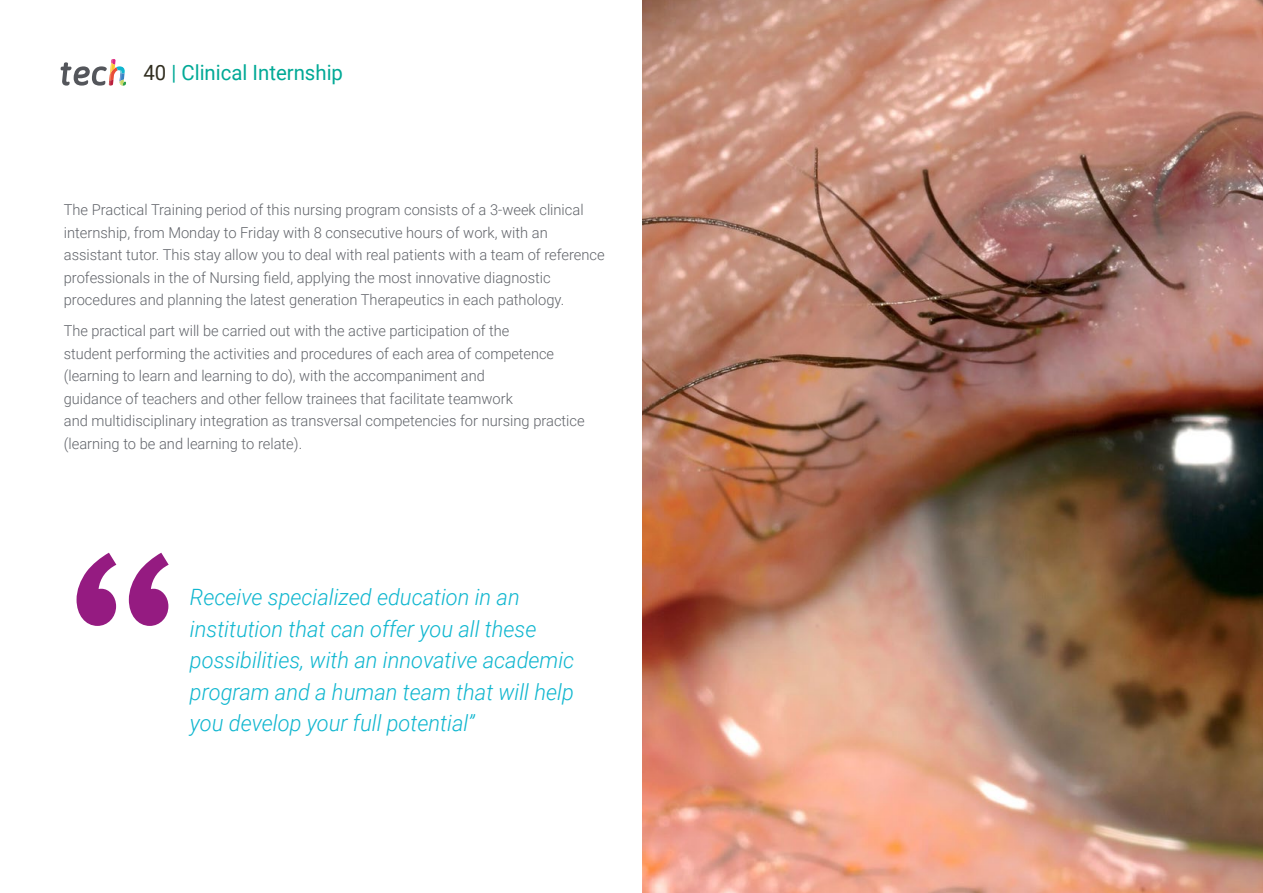
<style>
.page{position:relative;width:1263px;height:893px;background:#fff}
.page>*{position:absolute;margin:0;border:0;box-sizing:border-box;transform-origin:0 0}
.t1{font:italic 300 22.5px/31.5px "Roboto";color:#0fb6cf}
.t2{font:21px "Roboto";color:#00a996}
.t3{font:300 15px/22.5px "Roboto";color:#61646a}
.s1{color:#312e20}
</style>
<div class="page">
<svg style="left:61px;top:59px;width:65px;height:27px"></svg>
<img style="left:642px;top:0;width:621px;height:893px">
<svg style="left:77px;top:553px;width:92px;height:73px"></svg>
<h2 class="t2" style="left:144px;top:57px;width:201px"><span class="s1">40</span> | Clinical Internship</h2>
<p class="t3" style="left:64px;top:198px;width:542px">The Practical Training period of this nursing program consists of a 3-week clinical internship, from Monday to Friday with 8 consecutive hours of work, with an assistant tutor. This stay allow you to deal with real patients with a team of reference professionals in the of Nursing field, applying the most innovative diagnostic procedures and planning the latest generation Therapeutics in each pathology.</p>
<p class="t3" style="left:64px;top:319px;width:522px">The practical part will be carried out with the active participation of the<br>student performing the activities and procedures of each area of competence (learning to learn and learning to do), with the accompaniment and<br>guidance of teachers and other fellow trainees that facilitate teamwork<br>and multidisciplinary integration as transversal competencies for nursing practice (learning to be and learning to relate).</p>
<h1 class="t1" style="left:190px;top:581px;width:386px">Receive specialized education in an institution that can offer you all these possibilities, with an innovative academic program and a human team that will help you develop your full potential”</h1>
</div>
